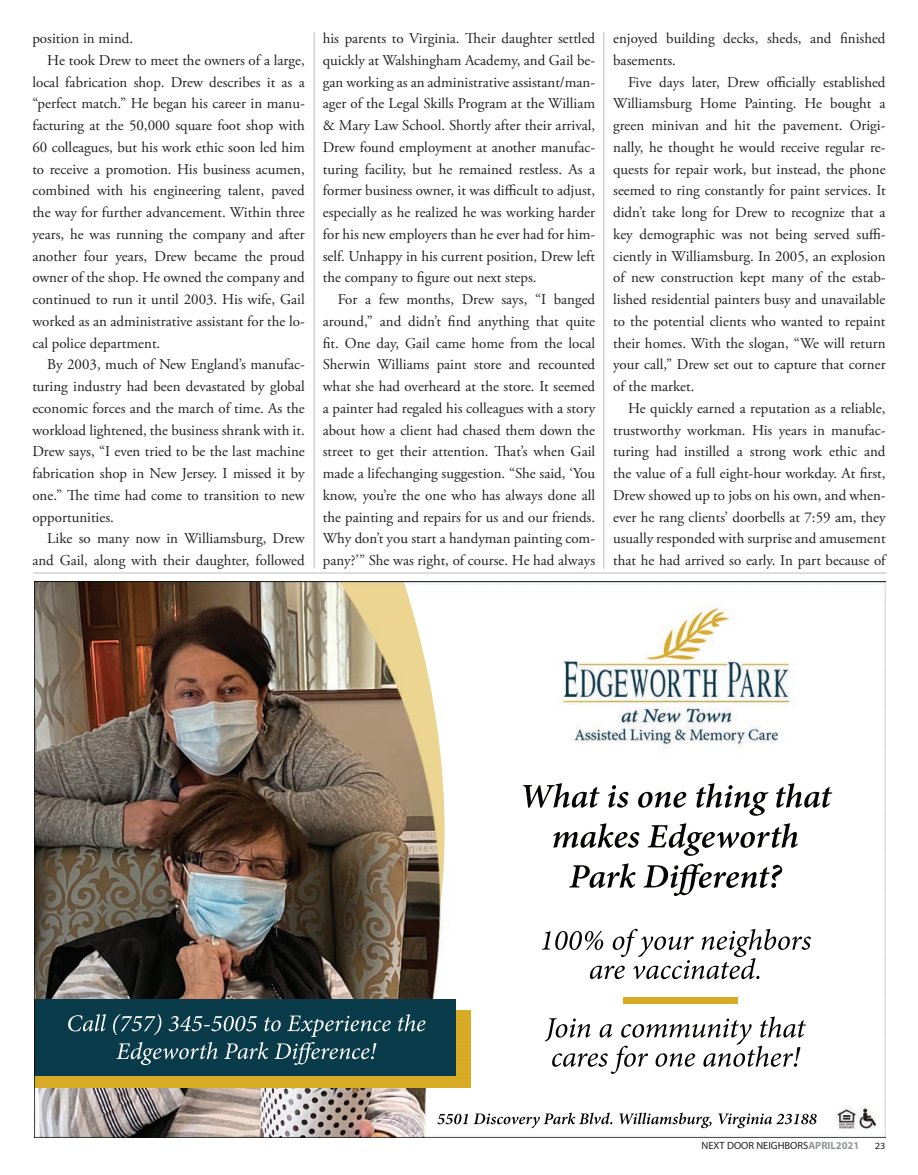
<style>
.page{position:relative;width:918px;height:1175px;background:#fff}
.page>*{position:absolute;margin:0;border:0;box-sizing:border-box;transform-origin:0 0}
.t1{font:15px/21.8px "Adobe Garamond Pro";color:#231f20;text-align:justify}
.t2{font:10.5px "Myriad Pro";color:#231f20}
.t3{font:9.45px "Myriad Pro";color:#231f20;scale:1.11 1}
.s1{font-weight:700;color:#939598}
</style>
<div class="page">
<img style="left:35px;top:581px;width:850px;height:556px">
<img style="left:145px;top:581px;width:357px;height:556px">
<img style="left:35px;top:1010px;width:436px;height:77px">
<img style="left:35px;top:999px;width:420px;height:76px">
<img style="left:624px;top:998px;width:114px;height:5px">
<hr style="left:314px;top:32px;width:1px;height:536px;background:#bcbdc0">
<hr style="left:603px;top:32px;width:1px;height:536px;background:#bcbdc0">
<hr style="left:33px;top:572px;width:854px;height:1px;background:#bcbdc0">
<p class="t1" style="left:32px;top:28px;width:102px">position in mind.</p>
<p class="t1" style="left:47px;top:50px;width:259px">He took Drew to meet the owners of a large,</p>
<p class="t1" style="left:32px;top:71px;width:274px">local fabrication shop. Drew describes it as a</p>
<p class="t1" style="left:32px;top:93px;width:274px">“perfect match.” He began his career in manu-</p>
<p class="t1" style="left:32px;top:115px;width:274px">facturing at the 50,000 square foot shop with</p>
<p class="t1" style="left:32px;top:137px;width:274px">60 colleagues, but his work ethic soon led him</p>
<p class="t1" style="left:32px;top:158px;width:274px">to receive a promotion. His business acumen,</p>
<p class="t1" style="left:32px;top:180px;width:274px">combined with his engineering talent, paved</p>
<p class="t1" style="left:32px;top:202px;width:274px">the way for further advancement. Within three</p>
<p class="t1" style="left:32px;top:224px;width:274px">years, he was running the company and after</p>
<p class="t1" style="left:32px;top:245px;width:274px">another four years, Drew became the proud</p>
<p class="t1" style="left:32px;top:267px;width:274px">owner of the shop. He owned the company and</p>
<p class="t1" style="left:32px;top:289px;width:274px">continued to run it until 2003. His wife, Gail</p>
<p class="t1" style="left:32px;top:311px;width:274px">worked as an administrative assistant for the lo-</p>
<p class="t1" style="left:32px;top:332px;width:129px">cal police department.</p>
<p class="t1" style="left:47px;top:354px;width:259px">By 2003, much of New England’s manufac-</p>
<p class="t1" style="left:32px;top:376px;width:274px">turing industry had been devastated by global</p>
<p class="t1" style="left:32px;top:398px;width:274px">economic forces and the march of time. As the</p>
<p class="t1" style="left:32px;top:419px;width:274px">workload lightened, the business shrank with it.</p>
<p class="t1" style="left:32px;top:441px;width:274px">Drew says, “I even tried to be the last machine</p>
<p class="t1" style="left:32px;top:463px;width:274px">fabrication shop in New Jersey. I missed it by</p>
<p class="t1" style="left:32px;top:485px;width:274px">one.” The time had come to transition to new</p>
<p class="t1" style="left:32px;top:506px;width:83px">opportunities.</p>
<p class="t1" style="left:47px;top:528px;width:259px">Like so many now in Williamsburg, Drew</p>
<p class="t1" style="left:32px;top:550px;width:274px">and Gail, along with their daughter, followed</p>
<p class="t1" style="left:323px;top:28px;width:274px">his parents to Virginia. Their daughter settled quickly at Walshingham Academy, and Gail be&shy;gan working as an administrative assistant/man&shy;ager of the Legal Skills Program at the William &amp; Mary Law School. Shortly after their arrival, Drew found employment at another manufac&shy;turing facility, but he remained restless. As a former business owner, it was difficult to adjust, especially as he realized he was working harder for his new employers than he ever had for him&shy;self. Unhappy in his current position, Drew left the company to figure out next steps.</p>
<p class="t1" style="left:323px;top:289px;width:274px;text-indent:15px">For a few months, Drew says, “I banged around,” and didn’t find anything that quite fit. One day, Gail came home from the local Sherwin Williams paint store and recounted what she had overheard at the store. It seemed a painter had regaled his colleagues with a story about how a client had chased them down the street to get their attention. That’s when Gail made a lifechanging suggestion. “She said, ‘You know, you’re the one who has always done all the painting and repairs for us and our friends.<br>Why don’t you start a handyman painting com&shy;pany?’” She was right, of course. He had always</p>
<p class="t1" style="left:613px;top:28px;width:274px">enjoyed building decks, sheds, and finished basements.</p>
<p class="t1" style="left:613px;top:71px;width:274px;text-indent:15px">Five days later, Drew officially established Williamsburg Home Painting. He bought a green minivan and hit the pavement. Origi&shy;nally, he thought he would receive regular re&shy;quests for repair work, but instead, the phone seemed to ring constantly for paint services. It didn’t take long for Drew to recognize that a key demographic was not being served suffi&shy;ciently in Williamsburg. In 2005, an explosion of new construction kept many of the estab&shy;lished residential painters busy and unavailable to the potential clients who wanted to repaint their homes. With the slogan, “We will return your call,” Drew set out to capture that corner of the market.</p>
<p class="t1" style="left:613px;top:398px;width:274px;text-indent:15px">He quickly earned a reputation as a reliable, trustworthy workman. His years in manufac&shy;turing had instilled a strong work ethic and the value of a full eight-hour workday. At first, Drew showed up to jobs on his own, and when&shy;ever he rang clients’ doorbells at 7:59 am, they usually responded with surprise and amusement that he had arrived so early. In part because of</p>
<p class="t2" style="left:701px;top:1138px;width:159px">NEXT DOOR NEIGHBORS<span class="s1">APRIL2021</span></p>
<p class="t3" style="left:875px;top:1139px;width:11px">23</p>
</div>
